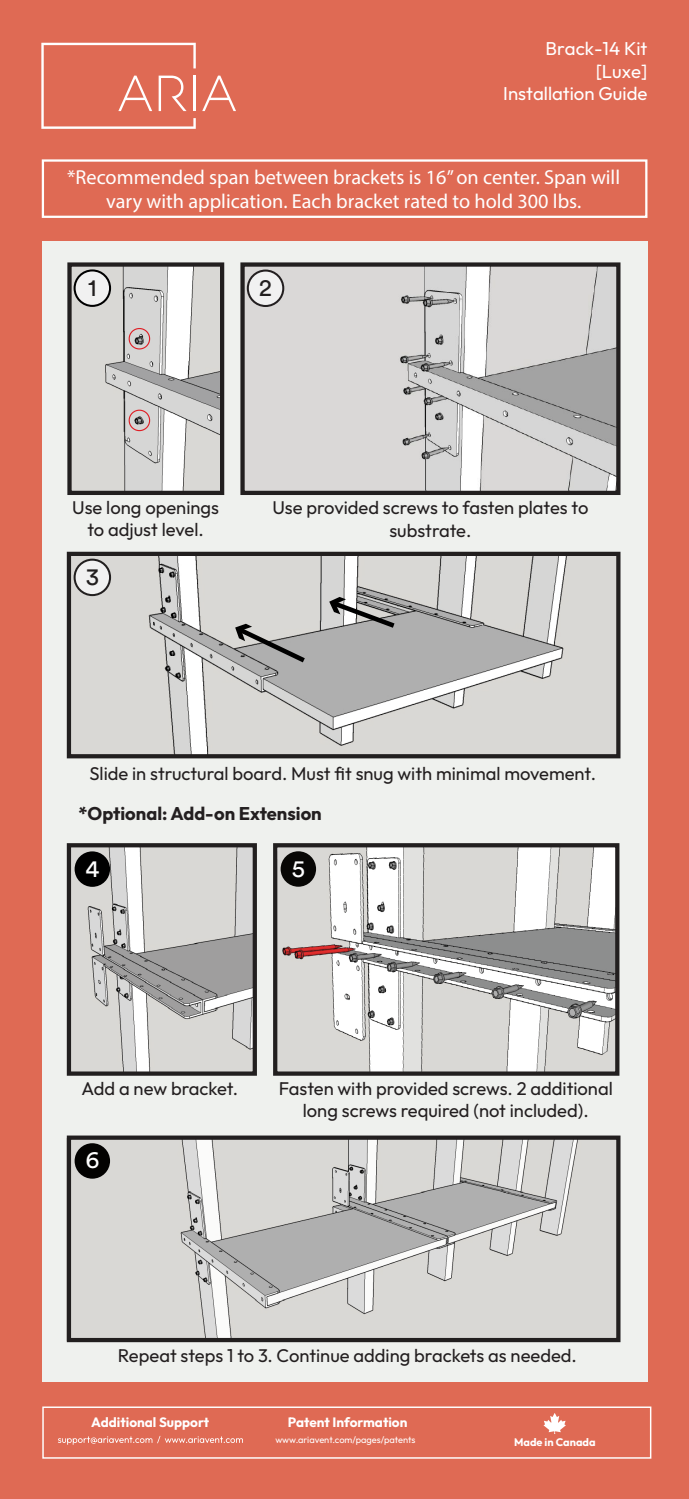
<style>
.page{position:relative;width:689px;height:1499px;background:#fff}
.page>*{position:absolute;margin:0;border:0;box-sizing:border-box;transform-origin:0 0}
.t1{font:24.07px "Circular Std";color:#221f1f}
.t2{font:24.07px "Circular Std";color:#fff}
.t3{font:20.25px/24.3px "Myriad Pro";color:#fff;text-align:center}
.t4{font:18.68px/22.3px "Outfit";color:#fff;text-align:right}
.t5{font:18.45px/22.1px "Outfit";color:#231f20;text-align:center}
.t6{font:700 18.45px "Outfit";color:#231f20}
.t7{font:700 13.5px "Outfit";color:#fff}
.t8{font:700 11.03px "Outfit";color:#fff}
.t9{font:9.22px "Outfit";color:#fff}
</style>
<div class="page">
<div style="left:0;top:0;width:688px;height:1498px;background:#df6a54"></div>
<svg style="left:41px;top:43px;width:155px;height:86px"></svg>
<svg style="left:202px;top:76px;width:34px;height:35px"></svg>
<div style="left:42px;top:241px;width:605px;height:1140px;background:#eff1ee"></div>
<div style="left:42px;top:1406px;width:609px;height:52px;border:1px solid #fff"></div>
<svg style="left:58px;top:1436px;width:185px;height:8px"></svg>
<svg style="left:543px;top:1413px;width:22px;height:21px"></svg>
<div style="left:42px;top:159px;width:605px;height:59px;border:2px solid #fff"></div>
<img style="left:278px;top:848px;width:336px;height:222px">
<img style="left:245px;top:267px;width:370px;height:223px">
<div style="left:244px;top:266px;width:45px;height:51px;background:#dad8d7"></div>
<img style="left:72px;top:267px;width:147px;height:223px">
<img style="left:72px;top:848px;width:180px;height:222px">
<img style="left:72px;top:1140px;width:543px;height:197px">
<img style="left:72px;top:557px;width:543px;height:196px">
<div style="left:67px;top:262px;width:157px;height:233px;border:4px solid #221f1f"></div>
<div style="left:75px;top:270px;width:35px;height:36px;background:#f1f1f1;border-radius:50%"></div>
<div style="left:74px;top:269px;width:37px;height:38px;border:2px solid #000;border-radius:50%"></div>
<div style="left:75px;top:559px;width:35px;height:36px;background:#f1f1f1;border-radius:50%"></div>
<div style="left:73px;top:558px;width:38px;height:38px;border:2px solid #221f1f;border-radius:50%"></div>
<div style="left:67px;top:843px;width:190px;height:232px;border:4px solid #221f1f"></div>
<div style="left:273px;top:843px;width:346px;height:232px;border:4px solid #221f1f"></div>
<div style="left:280px;top:851px;width:36px;height:35px;background:#080705;border-radius:50%"></div>
<div style="left:67px;top:1135px;width:553px;height:207px;border:4px solid #221f1f"></div>
<div style="left:75px;top:1143px;width:35px;height:35px;background:#030201;border-radius:50%"></div>
<div style="left:75px;top:851px;width:35px;height:36px;background:#000;border-radius:50%"></div>
<div style="left:67px;top:552px;width:553px;height:206px;border:4px solid #221f1f"></div>
<svg style="left:328px;top:597px;width:71px;height:34px;background:#979696"></svg>
<svg style="left:234px;top:624px;width:76px;height:42px;background:#a09f9e"></svg>
<svg style="left:126px;top:407px;width:26px;height:25px"></svg>
<svg style="left:126px;top:326px;width:26px;height:24px"></svg>
<div style="left:240px;top:262px;width:380px;height:233px;border:4px solid #221f1f"></div>
<div style="left:248px;top:270px;width:35px;height:36px;background:#f1f1f1;border-radius:50%"></div>
<div style="left:247px;top:269px;width:37px;height:38px;border:2px solid #231f20;border-radius:50%"></div>
<p class="t4" style="left:503px;top:38px;width:146px">Brack-14 Kit [Luxe]<br>Installation Guide</p>
<p class="t3" style="left:67px;top:164px;width:554px">*Recommended span between brackets is 16” on center. Span will vary with application. Each bracket rated to hold 300 lbs.</p>
<h1 class="t1" style="left:88px;top:273px;width:10px">1</h1>
<h1 class="t1" style="left:259px;top:273px;width:14px">2</h1>
<p class="t5" style="left:72px;top:496px;width:148px">Use long openings to adjust level.</p>
<h1 class="t1" style="left:86px;top:562px;width:15px">3</h1>
<p class="t5" style="left:272px;top:497px;width:317px">Use provided screws to fasten plates to substrate.</p>
<p class="t5" style="left:89px;top:762px;width:508px">Slide in structural board. Must fit snug with minimal movement.</p>
<p class="t6" style="left:79px;top:803px;width:244px">*Optional: Add-on Extension</p>
<h1 class="t2" style="left:85px;top:853px;width:15px">4</h1>
<h1 class="t2" style="left:292px;top:853px;width:15px">5</h1>
<p class="t5" style="left:82px;top:1077px;width:158px">Add a new bracket.</p>
<p class="t5" style="left:279px;top:1077px;width:335px">Fasten with provided screws. 2 additional long screws required (not included).</p>
<h1 class="t2" style="left:85px;top:1145px;width:15px">6</h1>
<p class="t5" style="left:118px;top:1344px;width:460px">Repeat steps 1 to 3. Continue adding brackets as needed.</p>
<p class="t7" style="left:91px;top:1414px;width:119px">Additional Support</p>
<p class="t7" style="left:288px;top:1414px;width:121px">Patent Information</p>
<p class="t9" style="left:275px;top:1434px;width:141px">www.ariavent.com/pages/patents</p>
<p class="t8" style="left:514px;top:1435px;width:83px">Made in Canada</p>
</div>
